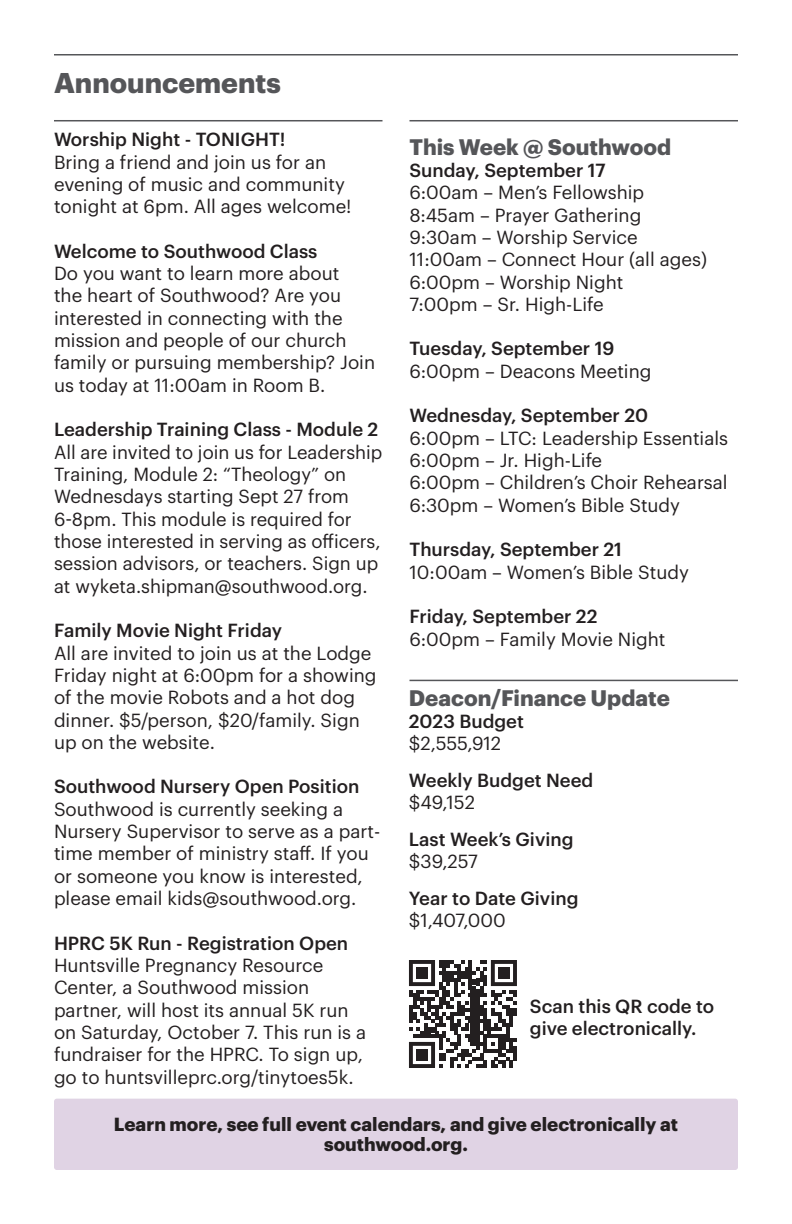
<style>
.page{position:relative;width:792px;height:1224px;background:#fff}
.page>*{position:absolute;margin:0;border:0;box-sizing:border-box;transform-origin:0 0}
.t1{font:700 28px "Graphik";color:#555659}
.t2{font:700 22px "Graphik";color:#555659}
.t3{font:18.6px/22.4px "Graphik";color:#231f20}
.t4{font:500 18.6px/22.4px "Graphik";color:#231f20}
.t5{font:700 18.6px "Graphik";color:#231f20}
</style>
<div class="page">
<hr style="left:54px;top:54px;width:684px;height:2px;background:#555659">
<hr style="left:54px;top:120px;width:328px;height:1px;background:#555659">
<div style="left:54px;top:1099px;width:684px;height:71px;background:#e0d3e4;border-radius:3px"></div>
<hr style="left:410px;top:120px;width:328px;height:1px;background:#555659">
<hr style="left:410px;top:680px;width:328px;height:1px;background:#555659">
<svg style="left:409px;top:960px;width:108px;height:108px"></svg>
<div style="left:416px;top:967px;width:12px;height:12px;background:#231f20"></div>
<div style="left:498px;top:967px;width:12px;height:12px;background:#231f20"></div>
<div style="left:416px;top:1049px;width:12px;height:12px;background:#231f20"></div>
<p class="t1" style="left:54px;top:61px;width:228px">Announcements</p>
<p class="t4" style="left:54px;top:127px;width:233px">Worship Night - TONIGHT!</p>
<p class="t3" style="left:54px;top:149px;width:299px">Bring a friend and join us for an evening of music and community tonight at 6pm. All ages welcome!</p>
<p class="t4" style="left:54px;top:238px;width:265px">Welcome to Southwood Class</p>
<p class="t3" style="left:54px;top:261px;width:323px">Do you want to learn more about<br>the heart of Southwood? Are you interested in connecting with the mission and people of our church family or pursuing membership? Join us today at 11:00am in Room B.</p>
<p class="t4" style="left:54px;top:417px;width:326px">Leadership Training Class - Module 2</p>
<p class="t3" style="left:54px;top:439px;width:330px">All are invited to join us for Leadership Training, Module 2: “Theology” on Wednesdays starting Sept 27 from 6-8pm. This module is required for those interested in serving as officers, session advisors, or teachers. Sign up at wyketa.shipman@southwood.org.</p>
<p class="t4" style="left:54px;top:618px;width:230px">Family Movie Night Friday</p>
<p class="t3" style="left:54px;top:640px;width:324px">All are invited to join us at the Lodge<br>Friday night at 6:00pm for a showing of the movie Robots and a hot dog dinner. $5/person, $20/family. Sign up on the website.</p>
<p class="t4" style="left:54px;top:774px;width:307px">Southwood Nursery Open Position</p>
<p class="t3" style="left:54px;top:796px;width:328px">Southwood is currently seeking a Nursery Supervisor to serve as a part&shy;time member of ministry staff. If you or someone you know is interested, please email kids@southwood.org.</p>
<p class="t4" style="left:54px;top:930px;width:296px">HPRC 5K Run - Registration Open</p>
<p class="t3" style="left:54px;top:953px;width:314px">Huntsville Pregnancy Resource Center, a Southwood mission partner, will host its annual 5K run on Saturday, October 7. This run is a fundraiser for the HPRC. To sign up, go to huntsvilleprc.org/tinytoes5k.</p>
<p class="t5" style="left:114px;top:1110px;width:566px">Learn more, see full event calendars, and give electronically at</p>
<p class="t5" style="left:324px;top:1130px;width:145px">southwood.org.</p>
<p class="t2" style="left:410px;top:130px;width:263px">This Week @ Southwood</p>
<p class="t4" style="left:410px;top:157px;width:198px">Sunday, September 17</p>
<p class="t3" style="left:410px;top:180px;width:236px">6:00am – Men’s Fellowship</p>
<p class="t3" style="left:410px;top:202px;width:233px">8:45am – Prayer Gathering</p>
<p class="t3" style="left:410px;top:224px;width:230px">9:30am – Worship Service</p>
<p class="t3" style="left:410px;top:247px;width:299px">11:00am – Connect Hour (all ages)</p>
<p class="t3" style="left:410px;top:269px;width:215px">6:00pm – Worship Night</p>
<p class="t3" style="left:410px;top:291px;width:196px">7:00pm – Sr. High-Life</p>
<p class="t4" style="left:410px;top:336px;width:206px">Tuesday, September 19</p>
<p class="t3" style="left:410px;top:358px;width:243px">6:00pm – Deacons Meeting</p>
<p class="t4" style="left:410px;top:403px;width:240px">Wednesday, September 20</p>
<p class="t3" style="left:410px;top:425px;width:320px">6:00pm – LTC: Leadership Essentials</p>
<p class="t3" style="left:410px;top:448px;width:194px">6:00pm – Jr. High-Life</p>
<p class="t3" style="left:410px;top:470px;width:320px">6:00pm – Children’s Choir Rehearsal</p>
<p class="t3" style="left:410px;top:492px;width:272px">6:30pm – Women’s Bible Study</p>
<p class="t4" style="left:410px;top:537px;width:214px">Thursday, September 21</p>
<p class="t3" style="left:410px;top:559px;width:281px">10:00am – Women’s Bible Study</p>
<p class="t4" style="left:410px;top:604px;width:190px">Friday, September 22</p>
<p class="t3" style="left:410px;top:626px;width:257px">6:00pm – Family Movie Night</p>
<p class="t2" style="left:409px;top:681px;width:262px">Deacon/Finance Update</p>
<p class="t4" style="left:409px;top:708px;width:116px">2023 Budget</p>
<p class="t3" style="left:409px;top:731px;width:94px">$2,555,912</p>
<p class="t4" style="left:409px;top:767px;width:186px">Weekly Budget Need</p>
<p class="t3" style="left:409px;top:790px;width:68px">$49,152</p>
<p class="t4" style="left:409px;top:826px;width:166px">Last Week’s Giving</p>
<p class="t3" style="left:409px;top:849px;width:70px">$39,257</p>
<p class="t4" style="left:409px;top:885px;width:171px">Year to Date Giving</p>
<p class="t3" style="left:409px;top:908px;width:98px">$1,407,000</p>
<p class="t4" style="left:530px;top:993px;width:186px">Scan this QR code to give electronically.</p>
</div>
